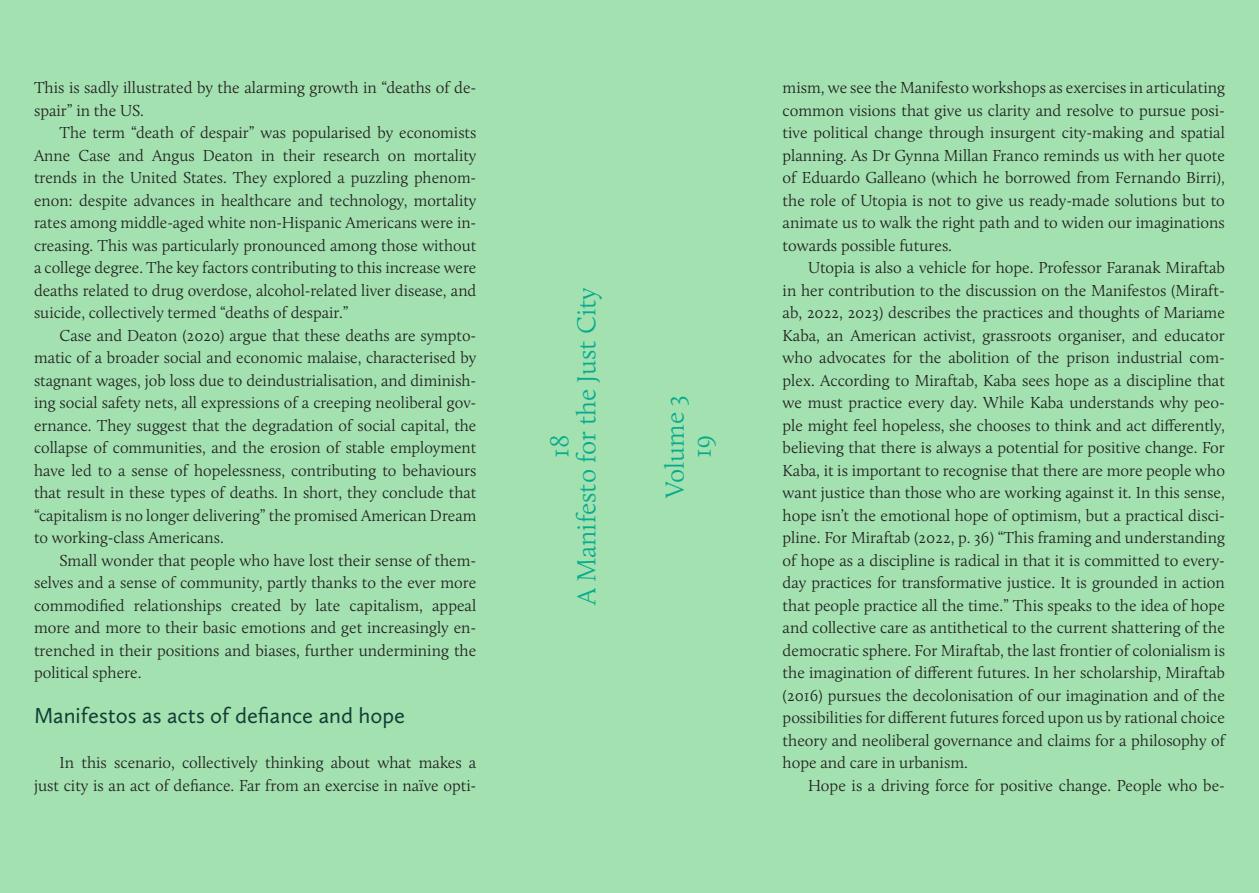
<style>
.page{position:relative;width:1259px;height:893px;background:#a3e2b0}
.page>*{position:absolute;margin:0;border:0;box-sizing:border-box;transform-origin:0 0}
.t1{font:300 27px/27px "Calluna";color:#08ab8e;text-align:center}
.Body{font:22.5px "Calluna Sans";color:#153d35}
.Body-2{font:300 16.5px/22.5px "Calluna";color:#231f20;text-align:justify}
</style>
<div class="page">
<p class="Body-2" style="left:34px;top:76px;width:444px">This is sadly illustrated by the alarming growth in “deaths of de&shy;spair” in the US.</p>
<p class="Body-2" style="left:34px;top:121px;width:444px;text-indent:26px">The term “death of despair” was popularised by economists Anne Case and Angus Deaton in their research on mortality trends in the United States. They explored a puzzling phenom&shy;enon: despite advances in healthcare and technology, mortality rates among middle-aged white non-Hispanic Americans were in&shy;creasing. This was particularly pronounced among those without a college degree. The key factors contributing to this increase were deaths related to drug overdose, alcohol-related liver disease, and suicide, collectively termed “deaths of despair.”</p>
<p class="Body-2" style="left:34px;top:324px;width:444px;text-indent:26px">Case and Deaton (2020) argue that these deaths are sympto&shy;matic of a broader social and economic malaise, characterised by stagnant wages, job loss due to deindustrialisation, and diminish&shy;ing social safety nets, all expressions of a creeping neoliberal gov&shy;ernance. They suggest that the degradation of social capital, the collapse of communities, and the erosion of stable employment have led to a sense of hopelessness, contributing to behaviours that result in these types of deaths. In short, they conclude that “capitalism is no longer delivering” the promised American Dream to working-class Americans.</p>
<p class="Body-2" style="left:34px;top:549px;width:444px;text-indent:26px">Small wonder that people who have lost their sense of them&shy;selves and a sense of community, partly thanks to the ever more commodified relationships created by late capitalism, appeal more and more to their basic emotions and get increasingly en&shy;trenched in their positions and biases, further undermining the political sphere.</p>
<p class="Body" style="left:34px;top:702px;width:372px">Manifestos as acts of defiance and hope</p>
<p class="Body-2" style="left:34px;top:751px;width:444px;text-align:right">In this scenario, collectively thinking about what makes a just city is an act of defiance. Far from an exercise in naïve opti-</p>
<h1 class="t1" style="left:546px;top:605px;width:319px;rotate:-90deg">18<br>A Manifesto for the Just City</h1>
<h1 class="t1" style="left:661px;top:498px;width:104px;rotate:-90deg">Volume 3<br>19</h1>
<p class="Body-2" style="left:782px;top:76px;width:444px">mism, we see the Manifesto workshops as exercises in articulating common visions that give us clarity and resolve to pursue posi&shy;tive political change through insurgent city-making and spatial planning. As Dr Gynna Millan Franco reminds us with her quote of Eduardo Galleano (which he borrowed from Fernando Birri), the role of Utopia is not to give us ready-made solutions but to animate us to walk the right path and to widen our imaginations towards possible futures.</p>
<p class="Body-2" style="left:782px;top:256px;width:444px;text-indent:26px">Utopia is also a vehicle for hope. Professor Faranak Miraftab in her contribution to the discussion on the Manifestos (Miraft&shy;ab, 2022, 2023) describes the practices and thoughts of Mariame Kaba, an American activist, grassroots organiser, and educator who advocates for the abolition of the prison industrial com&shy;plex. According to Miraftab, Kaba sees hope as a discipline that we must practice every day. While Kaba understands why peo&shy;ple might feel hopeless, she chooses to think and act differently, believing that there is always a potential for positive change. For Kaba, it is important to recognise that there are more people who want justice than those who are working against it. In this sense, hope isn’t the emotional hope of optimism, but a practical disci&shy;pline. For Miraftab (2022, p. 36) “This framing and understanding of hope as a discipline is radical in that it is committed to every&shy;day practices for transformative justice. It is grounded in action that people practice all the time.” This speaks to the idea of hope and collective care as antithetical to the current shattering of the democratic sphere. For Miraftab, the last frontier of colonialism is the imagination of different futures. In her scholarship, Miraftab (2016) pursues the decolonisation of our imagination and of the possibilities for different futures forced upon us by rational choice theory and neoliberal governance and claims for a philosophy of hope and care in urbanism.</p>
<p class="Body-2" style="left:808px;top:774px;width:418px">Hope is a driving force for positive change. People who be-</p>
</div>
